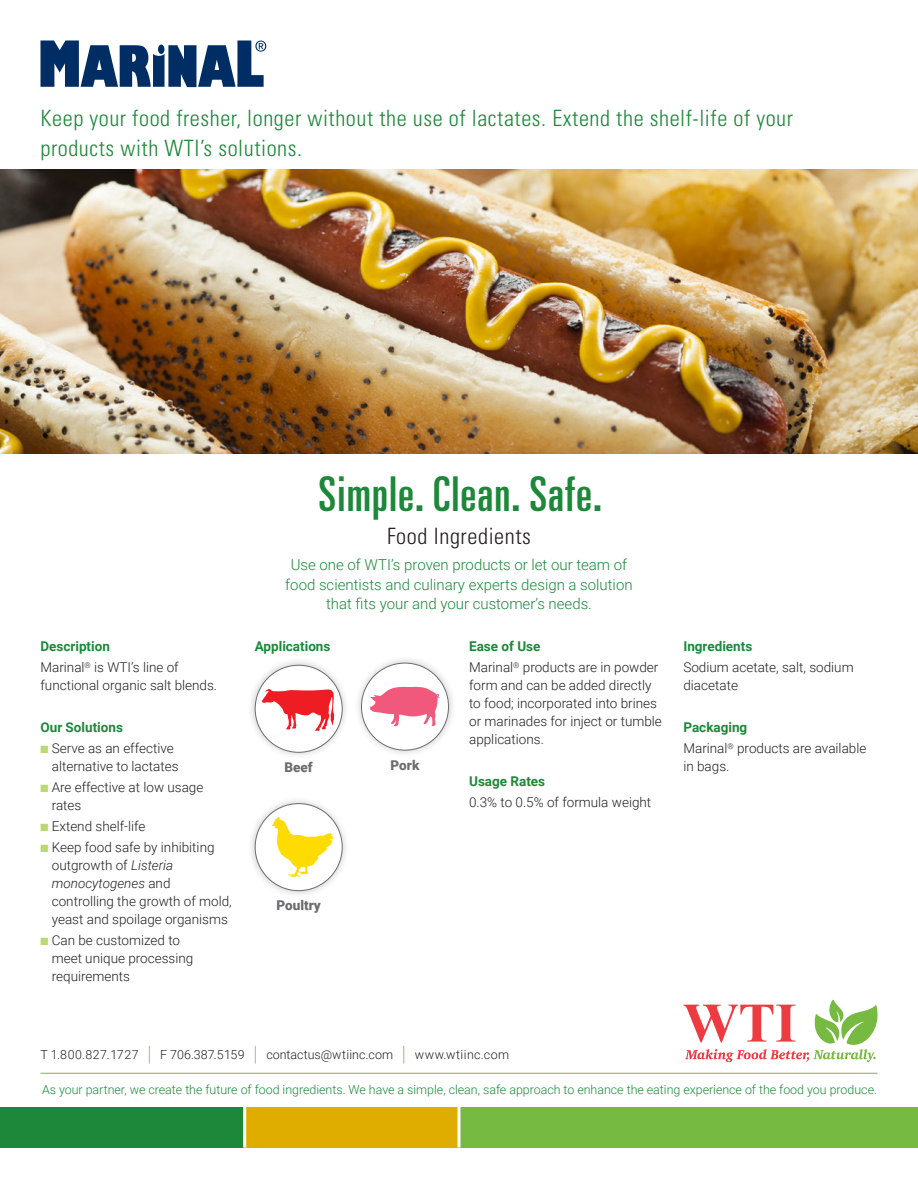
<style>
.page{position:relative;width:918px;height:1188px;background:#fff}
.page>*{position:absolute;margin:0;border:0;box-sizing:border-box;transform-origin:0 0}
.t1{font:ultra-condensed 48px "Univers";letter-spacing:.02em;color:#1d883a}
.t2{font:300 condensed 22.5px/30px "Univers";letter-spacing:.025em;color:#1d883a}
.t3{font:300 condensed 22.5px "Univers";letter-spacing:.025em;color:#231f20}
.t4{font:300 15px/19.5px "Roboto";color:#1d883a;text-align:center}
.t5{font:300 13.5px/18px "Roboto";color:#231f20}
.t6{font:700 13.5px "Roboto";color:#1d883a}
.t7{font:900 13.5px "Roboto";color:#6c6d70}
.t8{font:300 12.45px "Roboto";color:#1d883a}
.t9{font:300 12.45px "Roboto";letter-spacing:.015em;color:#231f20}
.s1{color:#bad874}
.s2{font-style:italic}
.s3{font-size:21px;color:#76ba42}
</style>
<div class="page">
<img style="left:0;top:170px;width:918px;height:283px">
<svg style="left:683px;top:1000px;width:195px;height:62px"></svg>
<div style="left:0;top:1107px;width:245px;height:41px;background:#1d883a"></div>
<div style="left:245px;top:1107px;width:214px;height:41px;background:#dfad00"></div>
<div style="left:459px;top:1107px;width:459px;height:41px;background:#76ba42"></div>
<hr style="left:243px;top:1107px;width:3px;height:41px;background:#fff">
<hr style="left:458px;top:1107px;width:2px;height:41px;background:#fff">
<hr style="left:40px;top:1073px;width:838px;height:1px;background:#76ba42">
<div style="left:248px;top:658px;width:102px;height:102px;background:#231f20;opacity:.25"></div>
<div style="left:255px;top:665px;width:87px;height:87px;background:#fff;border-radius:50%"></div>
<svg style="left:262px;top:689px;width:72px;height:42px"></svg>
<div style="left:354px;top:655px;width:102px;height:103px;background:#231f20;opacity:.25"></div>
<div style="left:361px;top:663px;width:88px;height:87px;background:#fff;border-radius:50%"></div>
<svg style="left:370px;top:687px;width:70px;height:39px"></svg>
<svg style="left:40px;top:40px;width:226px;height:47px"></svg>
<div style="left:248px;top:796px;width:102px;height:103px;background:#231f20;opacity:.25"></div>
<div style="left:255px;top:804px;width:87px;height:87px;background:#fff;border-radius:50%"></div>
<svg style="left:272px;top:817px;width:61px;height:60px"></svg>
<p class="t2" style="left:40px;top:102px;width:754px">Keep your food fresher, longer without the use of lactates. Extend the shelf-life of your products with WTI’s solutions.</p>
<p class="t1" style="left:319px;top:466px;width:285px">Simple. Clean. Safe.</p>
<p class="t3" style="left:387px;top:522px;width:145px">Food Ingredients</p>
<p class="t6" style="left:40px;top:637px;width:71px">Description</p>
<p class="t5" style="left:40px;top:658px;width:178px">Marinal<sup>®</sup> is WTI’s line of functional organic salt blends.</p>
<p class="t6" style="left:40px;top:718px;width:84px">Our Solutions</p>
<p class="t5" style="left:52px;top:739px;width:128px;text-indent:-11px"><span class="s1">■</span> Serve as an effective alternative to lactates</p>
<p class="t5" style="left:52px;top:778px;width:153px;text-indent:-11px"><span class="s1">■</span> Are effective at low usage rates</p>
<p class="t5" style="left:40px;top:817px;width:106px"><span class="s1">■</span> Extend shelf-life</p>
<p class="t5" style="left:52px;top:838px;width:182px;text-indent:-11px"><span class="s1">■</span> Keep food safe by inhibiting outgrowth of <span class="s2">Listeria monocytogenes</span> and controlling the growth of mold, yeast and spoilage organisms</p>
<p class="t5" style="left:52px;top:931px;width:143px;text-indent:-11px"><span class="s1">■</span> Can be customized to meet unique processing requirements</p>
<p class="t4" style="left:285px;top:555px;width:349px">Use one of WTI’s proven products or let our team of food scientists and culinary experts design a solution that fits your and your customer’s needs.</p>
<p class="t6" style="left:255px;top:637px;width:77px">Applications</p>
<p class="t7" style="left:285px;top:757px;width:30px">Beef</p>
<p class="t7" style="left:391px;top:755px;width:30px">Pork</p>
<p class="t6" style="left:469px;top:637px;width:73px">Ease of Use</p>
<p class="t5" style="left:469px;top:658px;width:194px">Marinal<sup>®</sup> products are in powder form and can be added directly to food; incorporated into brines or marinades for inject or tumble applications.</p>
<p class="t6" style="left:469px;top:772px;width:78px">Usage Rates</p>
<p class="t5" style="left:469px;top:793px;width:184px">0.3% to 0.5% of formula weight</p>
<p class="t6" style="left:683px;top:637px;width:70px">Ingredients</p>
<p class="t5" style="left:683px;top:658px;width:172px">Sodium acetate, salt, sodium diacetate</p>
<p class="t6" style="left:683px;top:718px;width:65px">Packaging</p>
<p class="t5" style="left:683px;top:739px;width:184px">Marinal<sup>®</sup> products are available in bags.</p>
<p class="t7" style="left:276px;top:896px;width:46px">Poultry</p>
<p class="t9" style="left:40px;top:1046px;width:470px">T 1.800.827.1727 <span class="s3">|</span> F 706.387.5159 <span class="s3">|</span> contactus@wtiinc.com <span class="s3">|</span> www.wtiinc.com</p>
<p class="t8" style="left:42px;top:1080px;width:837px">As your partner, we create the future of food ingredients. We have a simple, clean, safe approach to enhance the eating experience of the food you produce.</p>
</div>
